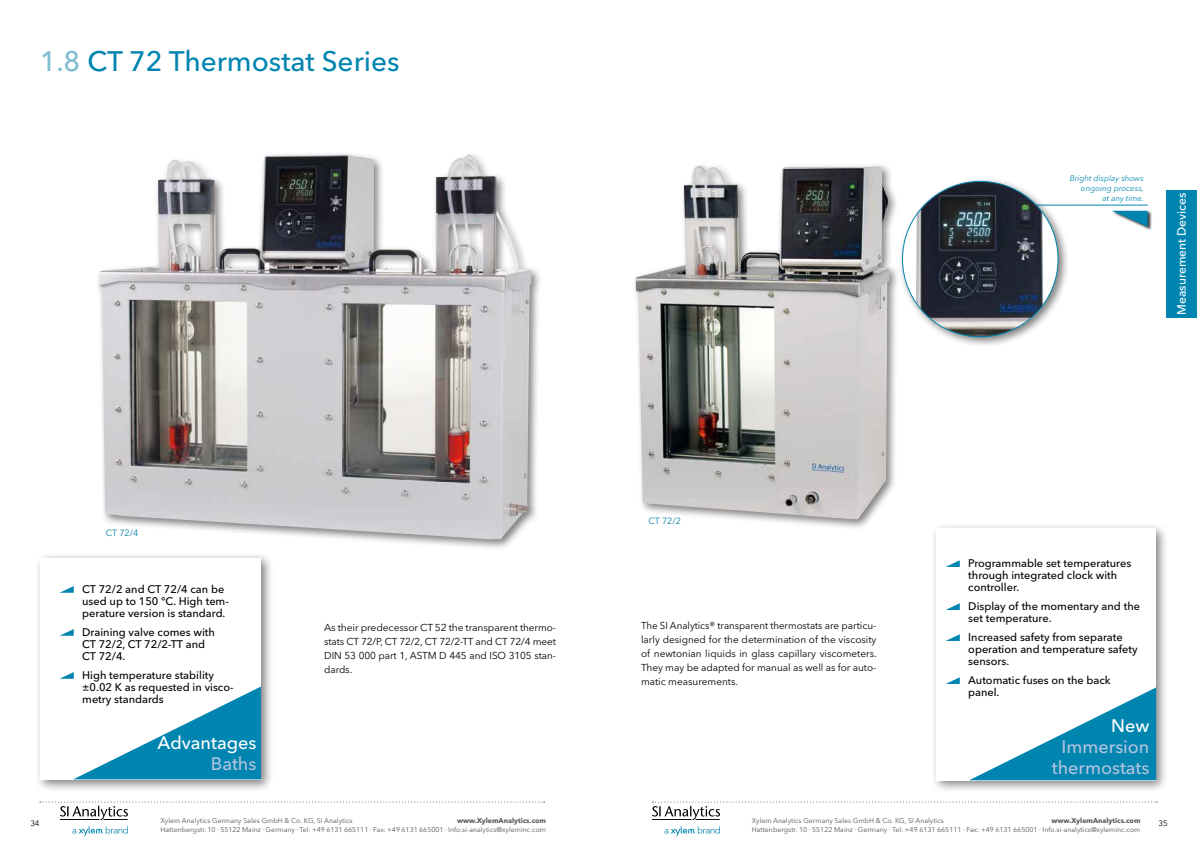
<style>
.page{position:relative;width:1197px;height:842px;background:#fff}
.page>*{position:absolute;margin:0;border:0;box-sizing:border-box;transform-origin:0 0}
.t1{font:500 28px "Avenir Next LT Pro";color:#0085b0}
.t2{font:500 18px/21px "Avenir Next LT Pro";color:#b3c3df;text-align:center}
.t3{font:500 18px "Avenir Next LT Pro";color:#fff}
.t4{font:500 12px "Avenir Next LT Pro";color:#fff}
.t5{font:500 11px/12px "Avenir Next LT Pro";color:#000}
.t6{font:10px/14px "Avenir Next LT Pro";letter-spacing:-.01em;color:#000;text-align:justify}
.t7{font:9px "Avenir Next LT Pro";letter-spacing:-.005em;color:#007aa8}
.t8{font:italic 8px/10px "Avenir Next LT Pro";color:#0085b0;text-align:right}
.t9{font:8px "Avenir Next LT Pro";color:#000}
.t10{font:7px "Avenir Next LT Pro";color:#575756}
.t11{font:700 7px "Avenir Next LT Pro";color:#575756}
.s1{color:#80bdd3}
</style>
<div class="page">
<svg style="left:652px;top:801px;width:505px;height:19px"></svg>
<svg style="left:664px;top:826px;width:55px;height:10px"></svg>
<svg style="left:40px;top:801px;width:504px;height:19px"></svg>
<svg style="left:72px;top:826px;width:56px;height:10px"></svg>
<div style="left:95px;top:151px;width:447px;height:400px;background:#000;opacity:.5"></div>
<img style="left:99px;top:155px;width:432px;height:385px">
<div style="left:930px;top:522px;width:238px;height:271px;background:#000;opacity:.5"></div>
<div style="left:936px;top:528px;width:219px;height:252px;background:#fff"></div>
<svg style="left:970px;top:688px;width:185px;height:92px"></svg>
<div style="left:35px;top:552px;width:239px;height:240px;background:#000;opacity:.5"></div>
<div style="left:41px;top:558px;width:220px;height:221px;background:#fff"></div>
<svg style="left:74px;top:686px;width:187px;height:93px"></svg>
<hr style="left:1008px;top:205px;width:139px;height:1px;background:#0085b0">
<div style="left:897px;top:177px;width:172px;height:171px;background:#000;opacity:.5"></div>
<div style="left:902px;top:181px;width:155px;height:156px;background:#fff;border-radius:50%"></div>
<img style="left:915px;top:181px;width:128px;height:156px">
<div style="left:1111px;top:211px;width:41px;height:20px;background:#000;opacity:.75"></div>
<svg style="left:1111px;top:211px;width:36px;height:16px"></svg>
<div style="left:631px;top:162px;width:269px;height:368px;background:#000;opacity:.5"></div>
<img style="left:635px;top:166px;width:254px;height:353px">
<div style="left:1165px;top:190px;width:31px;height:127px;background:#0085b0"></div>
<svg style="left:946px;top:560px;width:13px;height:7px"></svg>
<svg style="left:946px;top:603px;width:13px;height:7px"></svg>
<svg style="left:946px;top:634px;width:13px;height:7px"></svg>
<svg style="left:946px;top:677px;width:13px;height:7px"></svg>
<svg style="left:60px;top:586px;width:14px;height:7px"></svg>
<svg style="left:60px;top:629px;width:14px;height:7px"></svg>
<svg style="left:60px;top:672px;width:14px;height:7px"></svg>
<h1 class="t1" style="left:40px;top:44px;width:361px"><span class="s1">1.8</span> CT 72 Thermostat Series</h1>
<p class="t8" style="left:1069px;top:174px;width:76px">Bright display shows ongoing process,<br>at any time.</p>
<p class="t4" style="left:1174px;top:315px;width:124px;rotate:-90deg">Measurement Devices</p>
<p class="t7" style="left:106px;top:527px;width:34px">CT 72/4</p>
<p class="t5" style="left:82px;top:583px;width:148px">CT 72/2 and CT 72/4 can be used up to 150 °C. High tem&shy;perature version is standard.</p>
<p class="t5" style="left:82px;top:626px;width:134px">Draining valve comes with<br>CT 72/2, CT 72/2-TT and<br>CT 72/4.</p>
<p class="t5" style="left:82px;top:669px;width:153px">High temperature stability ±0.02 K as requested in visco&shy;metry standards</p>
<h2 class="t3" style="left:157px;top:732px;width:100px">Advantages</h2>
<h2 class="t2" style="left:211px;top:753px;width:47px">Baths</h2>
<p class="t6" style="left:324px;top:620px;width:233px">As their predecessor CT 52 the transparent thermo&shy;stats CT 72/P, CT 72/2, CT 72/2-TT and CT 72/4 meet DIN 53 000 part 1, ASTM D 445 and ISO 3105 stan&shy;dards.</p>
<p class="t7" style="left:648px;top:516px;width:34px">CT 72/2</p>
<p class="t6" style="left:641px;top:618px;width:237px">The SI Analytics® transparent thermostats are particu&shy;larly designed for the determination of the viscosity of newtonian liquids in glass capillary viscometers.<br>They may be adapted for manual as well as for auto&shy;matic measurements.</p>
<p class="t5" style="left:968px;top:557px;width:164px">Programmable set temperatures through integrated clock with controller.</p>
<p class="t5" style="left:968px;top:600px;width:173px">Display of the momentary and the set temperature.</p>
<p class="t5" style="left:968px;top:631px;width:171px">Increased safety from separate operation and temperature safety sensors.</p>
<p class="t5" style="left:967px;top:674px;width:144px">Automatic fuses on the back panel.</p>
<h2 class="t3" style="left:1111px;top:715px;width:40px">New</h2>
<h2 class="t2" style="left:1051px;top:736px;width:99px">Immersion thermostats</h2>
<p class="t10" style="left:161px;top:816px;width:193px">Xylem Analytics Germany Sales GmbH &amp; Co. KG, SI Analytics</p>
<p class="t11" style="left:457px;top:816px;width:91px">www.XylemAnalytics.com</p>
<p class="t10" style="left:161px;top:825px;width:387px">Hattenbergstr. 10 · 55122 Mainz · Germany · Tel: +49 6131 665111 · Fax: +49 6131 665001 · Info.si-analytics@xyleminc.com</p>
<p class="t10" style="left:751px;top:816px;width:193px">Xylem Analytics Germany Sales GmbH &amp; Co. KG, SI Analytics</p>
<p class="t11" style="left:1051px;top:816px;width:91px">www.XylemAnalytics.com</p>
<p class="t10" style="left:751px;top:825px;width:390px">Hattenbergstr. 10 · 55122 Mainz · Germany · Tel: +49 6131 665111 · Fax: +49 6131 665001 · Info.si-analytics@xyleminc.com</p>
<p class="t9" style="left:30px;top:818px;width:11px">34</p>
<p class="t9" style="left:1158px;top:818px;width:11px">35</p>
</div>
